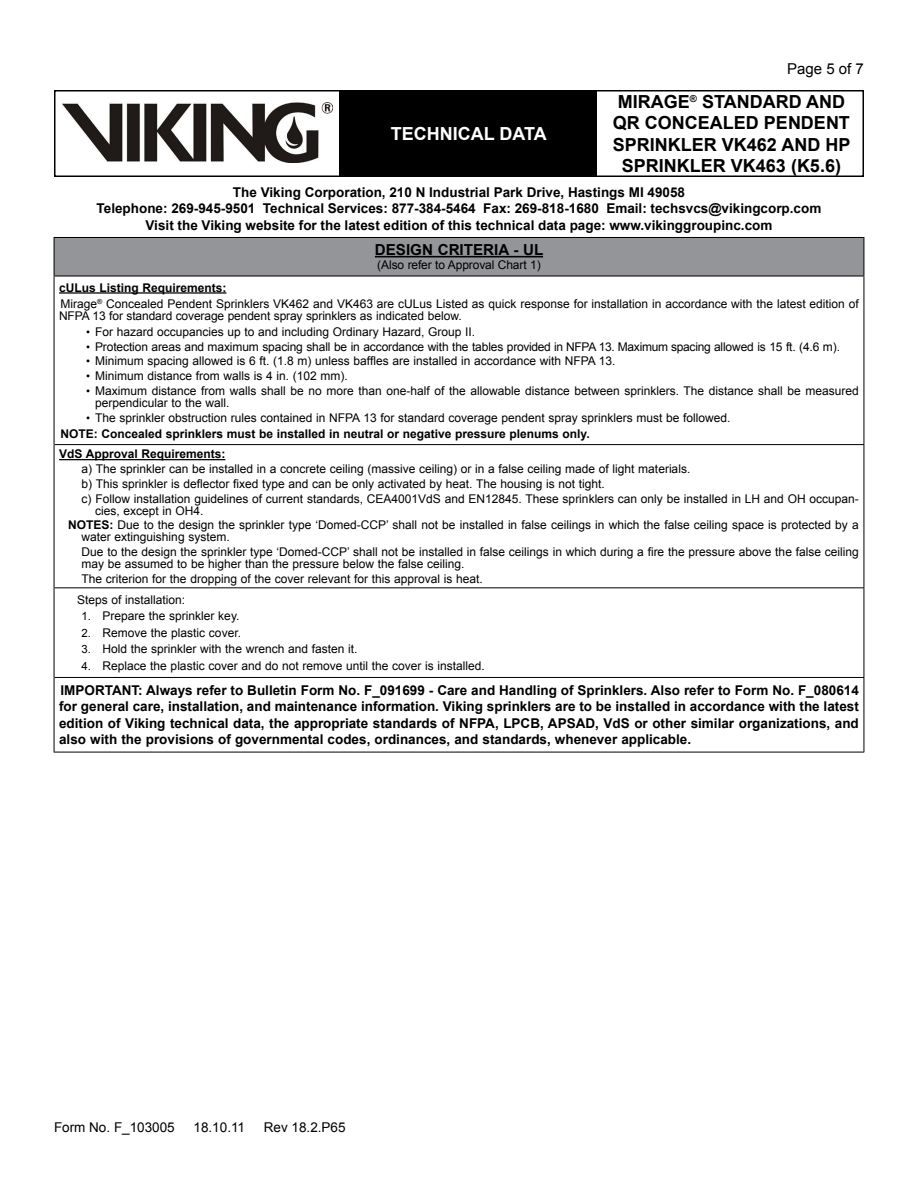
<style>
.page{position:relative;width:918px;height:1188px;background:#fff}
.page>*{position:absolute;margin:0;border:0;box-sizing:border-box;transform-origin:0 0}
.t1{font:700 18px/21.6px "Arial";color:#000;text-align:center}
.t2{font:700 18px "Arial";color:#fff}
.t3{font:700 15.15px "Arial";color:#000}
.t4{font:15px "Arial";color:#000}
.t5{font:700 13.5px/16.5px "Arial";color:#000;text-align:center}
.t6{font:13.5px "Arial";color:#000}
.t7{font:12px/14.7px "Arial";color:#000}
.t8{font:700 12px "Arial";color:#000}
.s1{font-weight:700}
.s2{font-size:11.4px}
</style>
<div class="page">
<div style="left:54px;top:90px;width:810px;height:87px;border:2px solid #000"></div>
<div style="left:340px;top:91px;width:257px;height:85px;background:#000"></div>
<img style="left:63px;top:102px;width:269px;height:60px">
<div style="left:54px;top:237px;width:810px;height:39px;background:#939598"></div>
<hr style="left:54px;top:237px;width:810px;height:1px;background:#000">
<hr style="left:863px;top:238px;width:1px;height:38px;background:#000">
<hr style="left:54px;top:276px;width:810px;height:1px;background:#000">
<hr style="left:864px;top:276px;width:1px;height:168px;background:#000">
<hr style="left:55px;top:444px;width:809px;height:1px;background:#000">
<hr style="left:864px;top:445px;width:1px;height:143px;background:#000">
<hr style="left:55px;top:588px;width:809px;height:1px;background:#000">
<hr style="left:864px;top:588px;width:1px;height:89px;background:#000">
<hr style="left:55px;top:677px;width:809px;height:1px;background:#000">
<hr style="left:864px;top:678px;width:1px;height:74px;background:#000">
<hr style="left:54px;top:752px;width:810px;height:1px;background:#000">
<hr style="left:54px;top:276px;width:1px;height:169px;background:#000">
<hr style="left:54px;top:445px;width:1px;height:143px;background:#000">
<hr style="left:54px;top:588px;width:1px;height:89px;background:#000">
<hr style="left:54px;top:677px;width:1px;height:75px;background:#000">
<hr style="left:54px;top:238px;width:1px;height:38px;background:#000">
<hr style="left:375px;top:256px;width:168px;height:1px;background:#000">
<hr style="left:59px;top:292px;width:167px;height:2px;background:#000">
<hr style="left:59px;top:459px;width:166px;height:1px;background:#000">
<h1 class="t2" style="left:391px;top:121px;width:157px">TECHNICAL DATA</h1>
<p class="t4" style="left:787px;top:59px;width:78px">Page 5 of 7</p>
<h1 class="t1" style="left:613px;top:91px;width:239px">MIRAGE<sup>®</sup> STANDARD AND<br>QR CONCEALED PENDENT<br>SPRINKLER VK462 AND HP<br>SPRINKLER VK463 (K5.6)</h1>
<p class="t5" style="left:97px;top:185px;width:726px">The Viking Corporation, 210 N Industrial Park Drive, Hastings MI 49058<br>Telephone: 269-945-9501 Technical Services: 877-384-5464 Fax: 269-818-1680 Email: techsvcs@vikingcorp.com<br>Visit the Viking website for the latest edition of this technical data page: www.vikinggroupinc.com</p>
<p class="t3" style="left:375px;top:240px;width:170px">DESIGN CRITERIA - UL</p>
<p class="t7" style="left:377px;top:258px;width:165px">(Also refer to Approval Chart 1)</p>
<p class="t7" style="left:59px;top:280px;width:801px;line-height:16px"><span class="s1">cULus Listing Requirements:<br></span>Mirage<sup>®</sup> Concealed Pendent Sprinklers VK462 and VK463 are cULus Listed as quick response for installation in accordance with the latest edition of</p>
<p class="t7" style="left:59px;top:308px;width:404px">NFPA 13 for standard coverage pendent spray sprinklers as indicated below.</p>
<p class="t7" style="left:86px;top:324px;width:391px"><span class="s2">•</span> For hazard occupancies up to and including Ordinary Hazard, Group II.</p>
<p class="t7" style="left:86px;top:339px;width:756px"><span class="s2">•</span> Protection areas and maximum spacing shall be in accordance with the tables provided in NFPA 13. Maximum spacing allowed is 15 ft. (4.6 m).</p>
<p class="t7" style="left:86px;top:354px;width:531px"><span class="s2">•</span> Minimum spacing allowed is 6 ft. (1.8 m) unless baffles are installed in accordance with NFPA 13.</p>
<p class="t7" style="left:86px;top:369px;width:263px"><span class="s2">•</span> Minimum distance from walls is 4 in. (102 mm).</p>
<p class="t7" style="left:95px;top:385px;width:765px;line-height:12px;text-indent:-9px"><span class="s2">•</span> Maximum distance from walls shall be no more than one-half of the allowable distance between sprinklers. The distance shall be measured perpendicular to the wall.</p>
<p class="t7" style="left:61px;top:409px;width:672px;line-height:16px;text-indent:26px"><span class="s2">•</span> The sprinkler obstruction rules contained in NFPA 13 for standard coverage pendent spray sprinklers must be followed.<br><span class="s1">NOTE: Concealed sprinklers must be installed in neutral or negative pressure plenums only.</span></p>
<p class="t8" style="left:59px;top:446px;width:168px">VdS Approval Requirements:</p>
<p class="t7" style="left:82px;top:462px;width:779px">a) The sprinkler can be installed in a concrete ceiling (massive ceiling) or in a false ceiling made of light materials.<br>b) This sprinkler is deflector fixed type and can be only activated by heat. The housing is not tight.<br>c) Follow installation guidelines of current standards, CEA4001VdS and EN12845. These sprinklers can only be installed in LH and OH occupan-</p>
<p class="t7" style="left:68px;top:503px;width:792px;text-indent:27px">cies, except in OH4.<br><span class="s1">NOTES:</span> Due to the design the sprinkler type ‘Domed-CCP’ shall not be installed in false ceilings in which the false ceiling space is protected by a</p>
<p class="t7" style="left:82px;top:530px;width:779px">water extinguishing system.<br>Due to the design the sprinkler type ‘Domed-CCP’ shall not be installed in false ceilings in which during a fire the pressure above the false ceiling</p>
<p class="t7" style="left:82px;top:557px;width:403px">may be assumed to be higher than the pressure below the false ceiling.<br>The criterion for the dropping of the cover relevant for this approval is heat.</p>
<p class="t7" style="left:77px;top:592px;width:110px">Steps of installation:</p>
<p class="t7" style="left:82px;top:609px;width:159px"><span class="s2">1.</span> Prepare the sprinkler key.</p>
<p class="t7" style="left:82px;top:625px;width:161px"><span class="s2">2.</span> Remove the plastic cover.</p>
<p class="t7" style="left:82px;top:642px;width:277px"><span class="s2">3.</span> Hold the sprinkler with the wrench and fasten it.</p>
<p class="t7" style="left:82px;top:659px;width:405px"><span class="s2">4.</span> Replace the plastic cover and do not remove until the cover is installed.</p>
<p class="t5" style="left:59px;top:682px;width:801px;text-align:justify">IMPORTANT: Always refer to Bulletin Form No. F_091699 - Care and Handling of Sprinklers. Also refer to Form No. F_080614 for general care, installation, and maintenance information. Viking sprinklers are to be installed in accordance with the latest edition of Viking technical data, the appropriate standards of NFPA, LPCB, APSAD, VdS or other similar organizations, and also with the provisions of governmental codes, ordinances, and standards, whenever applicable.</p>
<p class="t6" style="left:54px;top:1118px;width:122px">Form No. F_103005</p>
<p class="t6" style="left:194px;top:1118px;width:53px">18.10.11</p>
<p class="t6" style="left:264px;top:1118px;width:83px">Rev 18.2.P65</p>
</div>
